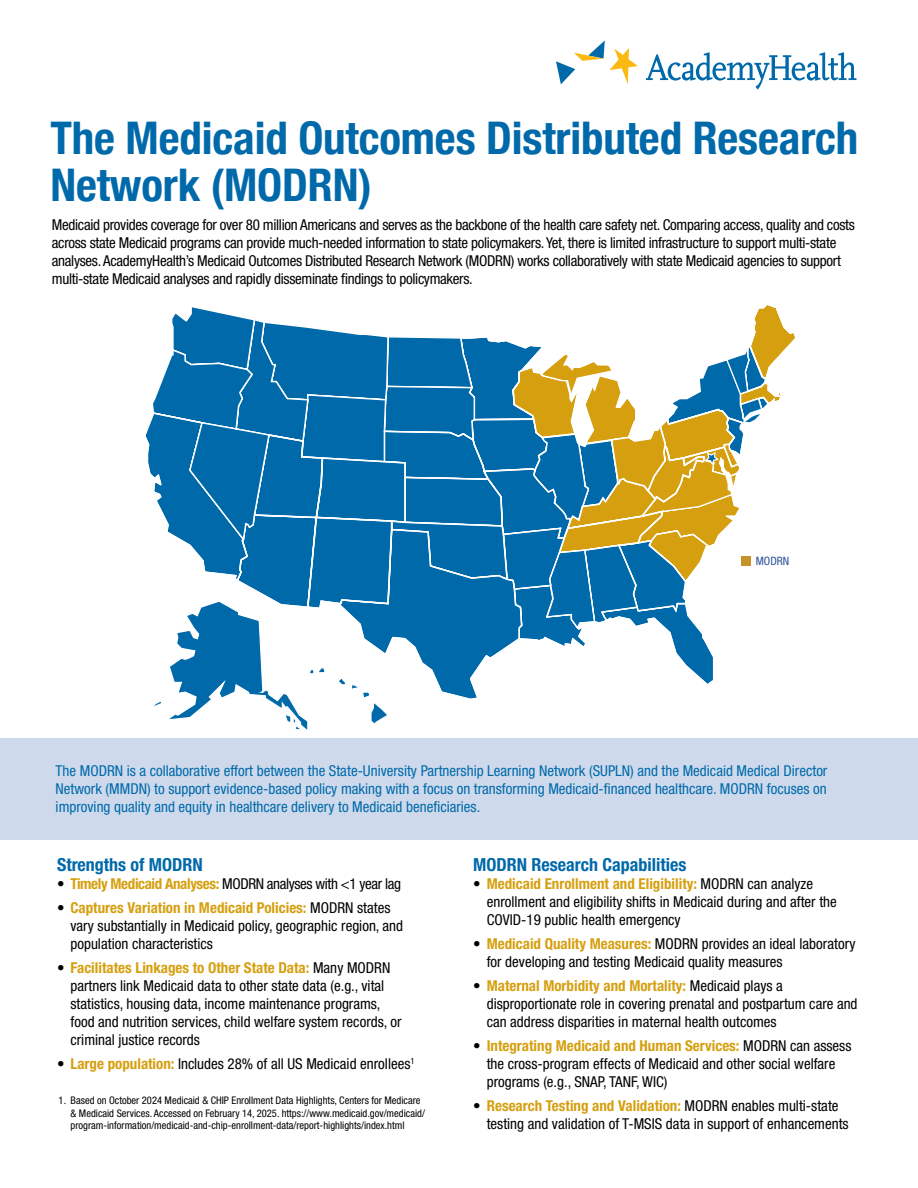
<style>
.page{position:relative;width:918px;height:1188px;background:#fff}
.page>*{position:absolute;margin:0;border:0;box-sizing:border-box;transform-origin:0 0}
.t1{font:700 condensed 45px/46.5px "Helvetica Neue";letter-spacing:-.005em;color:#0069aa}
.t2{font:700 condensed 18px "Helvetica Neue LT Std";color:#0069aa}
.t3{font:condensed 15px/18px "Helvetica Neue LT Std";color:#000}
.t4{font:condensed 15px/18px "Helvetica Neue LT Std";letter-spacing:-.02em;color:#000}
.t5{font:condensed 15px/18px "Helvetica Neue LT Std";color:#0069aa;text-align:justify}
.t6{font:condensed 15px "Helvetica Neue LT Std";letter-spacing:-.025em;color:#000}
.t7{font:condensed 11.55px "Helvetica Neue LT Std";color:#2f5497}
.t8{font:condensed 10.5px/12.6px "Helvetica Neue LT Std";color:#000}
.s1{font-weight:700;color:#d59f0f}
</style>
<div class="page">
<div style="left:0;top:738px;width:918px;height:102px;background:#cedaec"></div>
<svg style="left:145px;top:305px;width:650px;height:425px"></svg>
<div style="left:741px;top:556px;width:10px;height:10px;background:#c8922b"></div>
<svg style="left:556px;top:40px;width:82px;height:44px"></svg>
<svg style="left:646px;top:52px;width:210px;height:38px"></svg>
<h1 class="t1" style="left:50px;top:112px;width:810px">The Medicaid Outcomes Distributed Research<br>Network (MODRN)</h1>
<p class="t4" style="left:52px;top:215px;width:805px">Medicaid provides coverage for over 80 million Americans and serves as the backbone of the health care safety net. Comparing access, quality and costs across state Medicaid programs can provide much-needed information to state policymakers. Yet, there is limited infrastructure to support multi-state analyses. AcademyHealth’s Medicaid Outcomes Distributed Research Network (MODRN) works collaboratively with state Medicaid agencies to support multi-state Medicaid analyses and rapidly disseminate findings to policymakers.</p>
<p class="t7" style="left:756px;top:554px;width:35px">MODRN</p>
<p class="t5" style="left:56px;top:762px;width:773px">The MODRN is a collaborative effort between the State-University Partnership Learning Network (SUPLN) and the Medicaid Medical Director Network (MMDN) to support evidence-based policy making with a focus on transforming Medicaid-financed healthcare. MODRN focuses on improving quality and equity in healthcare delivery to Medicaid beneficiaries.</p>
<p class="t2" style="left:57px;top:854px;width:147px">Strengths of MODRN</p>
<p class="t6" style="left:57px;top:875px;width:346px">• <span class="s1">Timely Medicaid Analyses:</span> MODRN analyses with &lt;1 year lag</p>
<p class="t3" style="left:70px;top:899px;width:334px;text-indent:-14px">• <span class="s1">Captures Variation in Medicaid Policies:</span> MODRN states vary substantially in Medicaid policy, geographic region, and population characteristics</p>
<p class="t3" style="left:70px;top:959px;width:333px;text-indent:-14px">• <span class="s1">Facilitates Linkages to Other State Data:</span> Many MODRN partners link Medicaid data to other state data (e.g., vital statistics, housing data, income maintenance programs, food and nutrition services, child welfare system records, or criminal justice records</p>
<p class="t3" style="left:57px;top:1055px;width:359px">• <span class="s1">Large population:</span> Includes 28% of all US Medicaid enrollees<sup>1</sup></p>
<p class="t8" style="left:71px;top:1094px;width:356px;text-indent:-12px">1. Based on October 2024 Medicaid &amp; CHIP Enrollment Data Highlights, Centers for Medicare &amp; Medicaid Services. Accessed on February 14, 2025. https://www.medicaid.gov/medicaid/ program-information/medicaid-and-chip-enrollment-data/report-highlights/index.html</p>
<p class="t2" style="left:473px;top:854px;width:215px">MODRN Research Capabilities</p>
<p class="t3" style="left:487px;top:875px;width:352px;text-indent:-14px">• <span class="s1">Medicaid Enrollment and Eligibility:</span> MODRN can analyze enrollment and eligibility shifts in Medicaid during and after the<br>COVID-19 public health emergency</p>
<p class="t3" style="left:487px;top:935px;width:370px;text-indent:-14px">• <span class="s1">Medicaid Quality Measures:</span> MODRN provides an ideal laboratory for developing and testing Medicaid quality measures</p>
<p class="t3" style="left:487px;top:977px;width:372px;text-indent:-14px">• <span class="s1">Maternal Morbidity and Mortality:</span> Medicaid plays a disproportionate role in covering prenatal and postpartum care and can address disparities in maternal health outcomes</p>
<p class="t3" style="left:487px;top:1037px;width:366px;text-indent:-14px">• <span class="s1">Integrating Medicaid and Human Services:</span> MODRN can assess the cross-program effects of Medicaid and other social welfare programs (e.g., SNAP, TANF, WIC)</p>
<p class="t3" style="left:487px;top:1097px;width:364px;text-indent:-14px">• <span class="s1">Research Testing and Validation:</span> MODRN enables multi-state testing and validation of T-MSIS data in support of enhancements</p>
</div>
